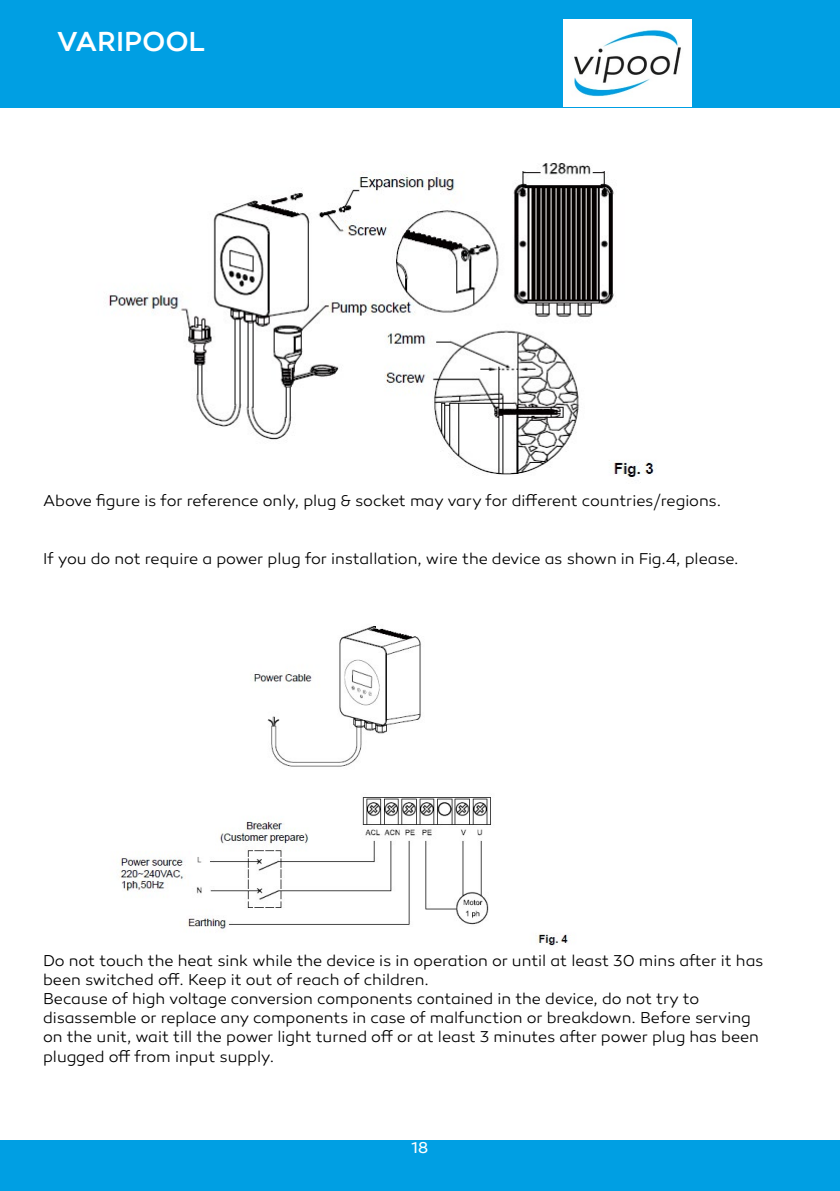
<style>
.page{position:relative;width:840px;height:1191px;background:#fff}
.page>*{position:absolute;margin:0;border:0;box-sizing:border-box;transform-origin:0 0}
.t1{font:500 28px "Canaro";color:#fff}
.t2{font:300 16px/19.2px "Canaro";letter-spacing:-.005em;color:#000}
.t3{font:16px "Canaro";color:#fff}
</style>
<div class="page">
<div style="left:0;top:0;width:839px;height:108px;background:#009fe3"></div>
<div style="left:0;top:1140px;width:839px;height:51px;background:#009fe3"></div>
<img style="left:563px;top:20px;width:128px;height:86px">
<img style="left:109px;top:163px;width:548px;height:314px">
<img style="left:119px;top:626px;width:449px;height:320px">
<h1 class="t1" style="left:57px;top:24px;width:150px">VARIPOOL</h1>
<p class="t2" style="left:43px;top:491px;width:679px">Above figure is for reference only, plug &amp; socket may vary for different countries/regions.</p>
<p class="t2" style="left:43px;top:549px;width:696px">If you do not require a power plug for installation, wire the device as shown in Fig.4, please.</p>
<p class="t2" style="left:43px;top:950px;width:721px">Do not touch the heat sink while the device is in operation or until at least 30 mins after it has been switched off. Keep it out of reach of children.<br>Because of high voltage conversion components contained in the device, do not try to disassemble or replace any components in case of malfunction or breakdown. Before serving on the unit, wait till the power light turned off or at least 3 minutes after power plug has been plugged off from input supply.</p>
<p class="t3" style="left:411px;top:1137px;width:18px">18</p>
</div>
